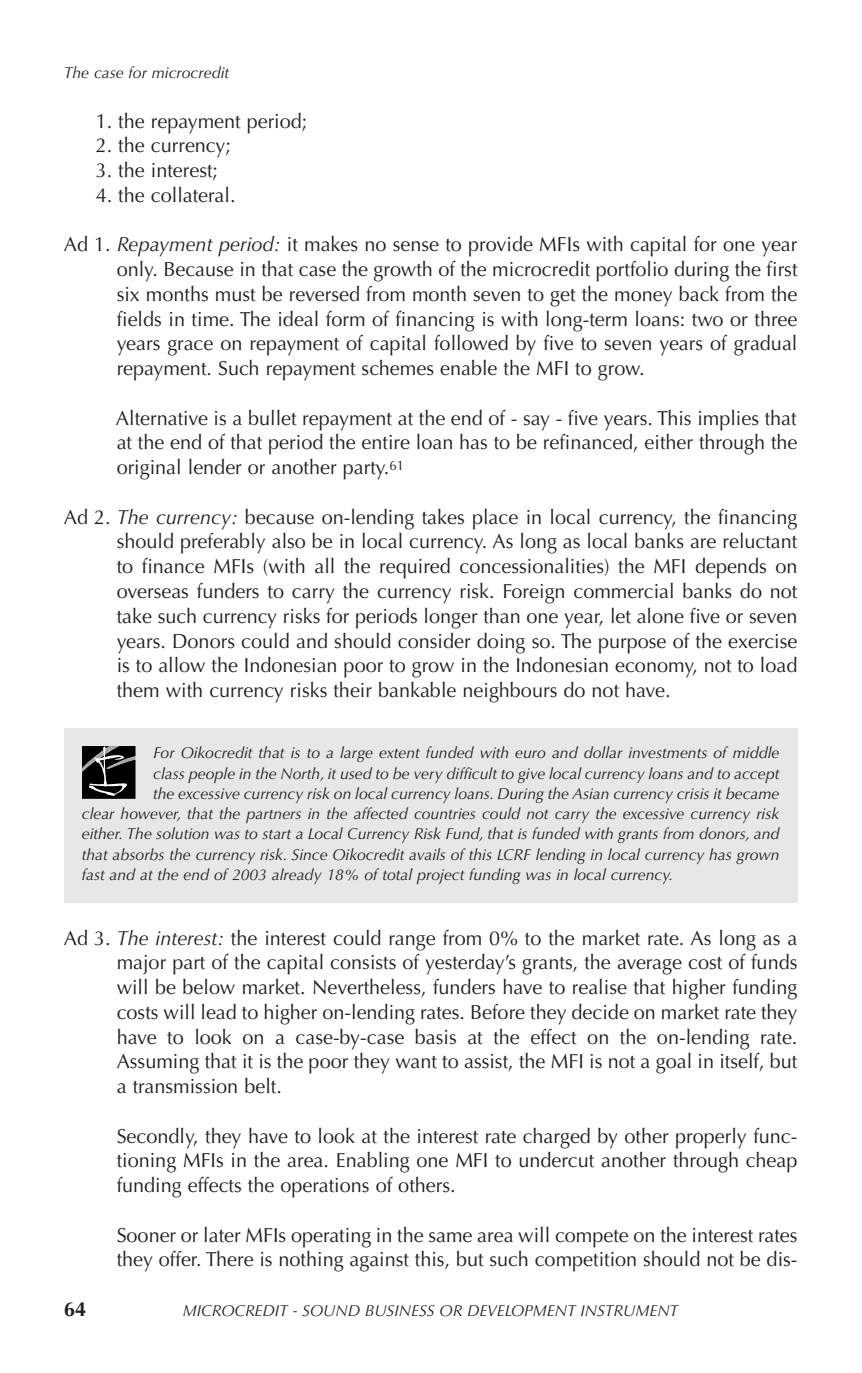
<style>
.page{position:relative;width:862px;height:1373px;background:#fff}
.page>*{position:absolute;margin:0;border:0;box-sizing:border-box;transform-origin:0 0}
.t1{font:20.25px/24.8px "Optima";color:#231f1f;text-align:justify}
.t2{font:700 20.25px "Optima";color:#231f1f}
.t3{font:italic 15.75px "Optima";color:#231f1f}
.s1{font-style:italic}
.s2{color:#fff}
</style>
<div class="page">
<div style="left:64px;top:728px;width:733px;height:174px;background:#e6e7e8"></div>
<svg style="left:83px;top:746px;width:52px;height:52px;background:#2b2b2b"></svg>
<p class="t3" style="left:64px;top:66px;width:167px">The case for microcredit</p>
<p class="t1" style="left:96px;top:110px;width:213px">1. the repayment period;</p>
<p class="t1" style="left:96px;top:135px;width:137px">2. the currency;</p>
<p class="t1" style="left:96px;top:160px;width:124px">3. the interest;</p>
<p class="t1" style="left:96px;top:184px;width:141px">4. the collateral.</p>
<p class="t1" style="left:117px;top:234px;width:682px;text-indent:-53px">Ad 1. <span class="s1">Repayment period:</span> it makes no sense to provide MFIs with capital for one year only. Because in that case the growth of the microcredit portfolio during the first six months must be reversed from month seven to get the money back from the fields in time. The ideal form of financing is with long-term loans: two or three years grace on repayment of capital followed by five to seven years of gradual repayment. Such repayment schemes enable the MFI to grow.</p>
<p class="t1" style="left:117px;top:407px;width:682px;text-indent:-53px"><span class="s2">Ad 1.</span> Alternative is a bullet repayment at the end of - say - five years. This implies that at the end of that period the entire loan has to be refinanced, either through the original lender or another party.<sup>61</sup></p>
<p class="t1" style="left:117px;top:506px;width:682px;text-indent:-53px">Ad 2. <span class="s1">The currency:</span> because on-lending takes place in local currency, the financing should preferably also be in local currency. As long as local banks are reluctant to finance MFIs (with all the required concessionalities) the MFI depends on overseas funders to carry the currency risk. Foreign commercial banks do not take such currency risks for periods longer than one year, let alone five or seven years. Donors could and should consider doing so. The purpose of the exercise is to allow the Indonesian poor to grow in the Indonesian economy, not to load them with currency risks their bankable neighbours do not have.</p>
<p class="t3" style="left:153px;top:746px;width:628px">For Oikocredit that is to a large extent funded with euro and dollar investments of middle</p>
<p class="t3" style="left:153px;top:767px;width:628px">class people in the North, it used to be very difficult to give local currency loans and to accept</p>
<p class="t3" style="left:153px;top:787px;width:628px">the excessive currency risk on local currency loans. During the Asian currency crisis it became</p>
<p class="t3" style="left:82px;top:807px;width:699px">clear however, that the partners in the affected countries could not carry the excessive currency risk</p>
<p class="t3" style="left:82px;top:827px;width:699px">either. The solution was to start a Local Currency Risk Fund, that is funded with grants from donors, and</p>
<p class="t3" style="left:82px;top:848px;width:699px">that absorbs the currency risk. Since Oikocredit avails of this LCRF lending in local currency has grown</p>
<p class="t3" style="left:82px;top:868px;width:593px">fast and at the end of 2003 already 18% of total project funding was in local currency.</p>
<p class="t1" style="left:117px;top:927px;width:682px;text-indent:-53px">Ad 3. <span class="s1">The interest:</span> the interest could range from 0% to the market rate. As long as a major part of the capital consists of yesterday’s grants, the average cost of funds will be below market. Nevertheless, funders have to realise that higher funding costs will lead to higher on-lending rates. Before they decide on market rate they have to look on a case-by-case basis at the effect on the on-lending rate.<br>Assuming that it is the poor they want to assist, the MFI is not a goal in itself, but a transmission belt.</p>
<p class="t1" style="left:117px;top:1125px;width:682px;text-indent:-53px"><span class="s2">Ad 1.</span> Secondly, they have to look at the interest rate charged by other properly func&shy;tioning MFIs in the area. Enabling one MFI to undercut another through cheap funding effects the operations of others.</p>
<p class="t1" style="left:64px;top:1224px;width:735px;text-align:right"><span class="s2">Ad 1.</span> Sooner or later MFIs operating in the same area will compete on the interest rates they offer. There is nothing against this, but such competition should not be dis-</p>
<p class="t2" style="left:64px;top:1300px;width:24px">64</p>
<p class="t3" style="left:183px;top:1304px;width:497px">MICROCREDIT - SOUND BUSINESS OR DEVELOPMENT INSTRUMENT</p>
</div>
